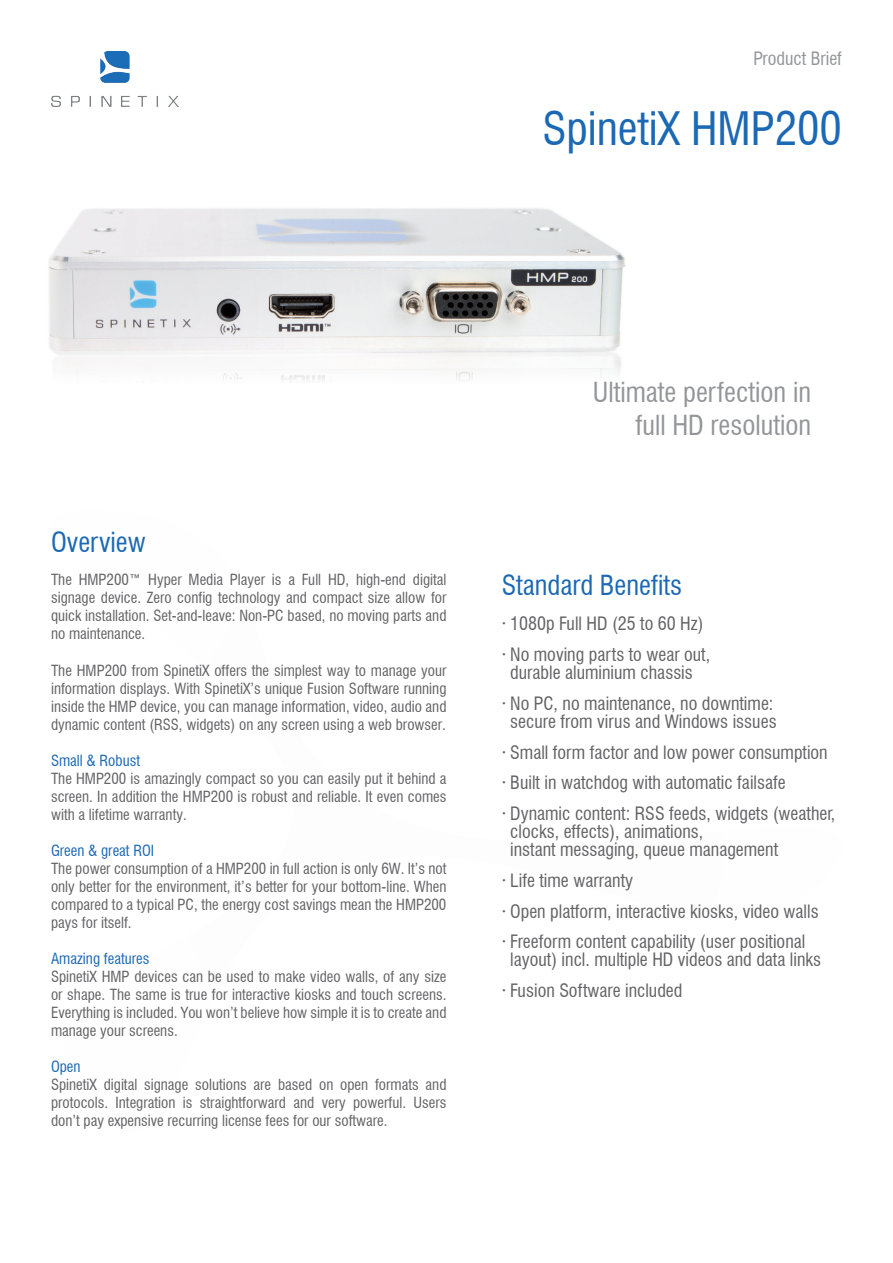
<style>
.page{position:relative;width:893px;height:1263px;background:#fff}
.page>*{position:absolute;margin:0;border:0;box-sizing:border-box;transform-origin:0 0}
.t1{font:condensed 45px "Swiss 721 BT";color:#1b68b4}
.t2{font:condensed 27px/32.4px "Swiss 721 BT";color:#939598;text-align:right}
.t3{font:condensed 27px "Swiss 721 BT";color:#1b68b4}
.t4{font:condensed 18px/30.8px "Swiss 721 BT";color:#636366}
.t5{font:condensed 18px "Swiss 721 BT";color:#939598}
.t6{font:condensed 15px/18px "Swiss 721 BT";color:#636366;text-align:justify}
.t7{font:condensed 15px "Swiss 721 BT";color:#1b68b4}
</style>
<div class="page">
<img style="left:51px;top:51px;width:128px;height:55px">
<img style="left:48px;top:208px;width:577px;height:172px">
<p class="t5" style="left:753px;top:47px;width:90px">Product Brief</p>
<h1 class="t1" style="left:542px;top:101px;width:301px">SpinetiX HMP200</h1>
<h2 class="t3" style="left:51px;top:526px;width:96px">Overview</h2>
<p class="t6" style="left:51px;top:571px;width:397px">The HMP200™ Hyper Media Player is a Full HD, high-end digital signage device. Zero config technology and compact size allow for quick installation. Set-and-leave: Non-PC based, no moving parts and no maintenance.</p>
<p class="t6" style="left:51px;top:661px;width:397px">The HMP200 from SpinetiX offers the simplest way to manage your information displays. With SpinetiX’s unique Fusion Software running inside the HMP device, you can manage information, video, audio and dynamic content (RSS, widgets) on any screen using a web browser.</p>
<p class="t7" style="left:51px;top:751px;width:91px">Small &amp; Robust</p>
<p class="t6" style="left:51px;top:769px;width:397px">The HMP200 is amazingly compact so you can easily put it behind a screen. In addition the HMP200 is robust and reliable. It even comes with a lifetime warranty.</p>
<p class="t7" style="left:51px;top:841px;width:105px">Green &amp; great ROI</p>
<p class="t6" style="left:51px;top:859px;width:397px">The power consumption of a HMP200 in full action is only 6W. It’s not only better for the environment, it’s better for your bottom-line. When compared to a typical PC, the energy cost savings mean the HMP200 pays for itself.</p>
<p class="t7" style="left:51px;top:949px;width:100px">Amazing features</p>
<p class="t6" style="left:51px;top:967px;width:397px">SpinetiX HMP devices can be used to make video walls, of any size or shape. The same is true for interactive kiosks and touch screens.<br>Everything is included. You won’t believe how simple it is to create and manage your screens.</p>
<p class="t7" style="left:51px;top:1057px;width:31px">Open</p>
<p class="t6" style="left:51px;top:1075px;width:397px">SpinetiX digital signage solutions are based on open formats and protocols. Integration is straightforward and very powerful. Users don’t pay expensive recurring license fees for our software.</p>
<h2 class="t2" style="left:593px;top:376px;width:220px">Ultimate perfection in full HD resolution</h2>
<h2 class="t3" style="left:502px;top:569px;width:182px">Standard Benefits</h2>
<p class="t4" style="left:502px;top:608px;width:210px">∙ 1080p Full HD (25 to 60 Hz) ∙ No moving parts to wear out,</p>
<p class="t4" style="left:502px;top:657px;width:273px;text-indent:8px">durable aluminium chassis<br>∙ No PC, no maintenance, no downtime:</p>
<p class="t4" style="left:502px;top:706px;width:335px;text-indent:8px">secure from virus and Windows issues<br>∙ Small form factor and low power consumption ∙ Built in watchdog with automatic failsafe<br>∙ Dynamic content: RSS feeds, widgets (weather,</p>
<p class="t4" style="left:510px;top:822px;width:269px;line-height:18px">clocks, effects), animations,<br>instant messaging, queue management</p>
<p class="t4" style="left:502px;top:865px;width:318px">∙ Life time warranty<br>∙ Open platform, interactive kiosks, video walls ∙ Freeform content capability (user positional</p>
<p class="t4" style="left:502px;top:944px;width:321px;text-indent:8px">layout) incl. multiple HD videos and data links ∙ Fusion Software included</p>
</div>
